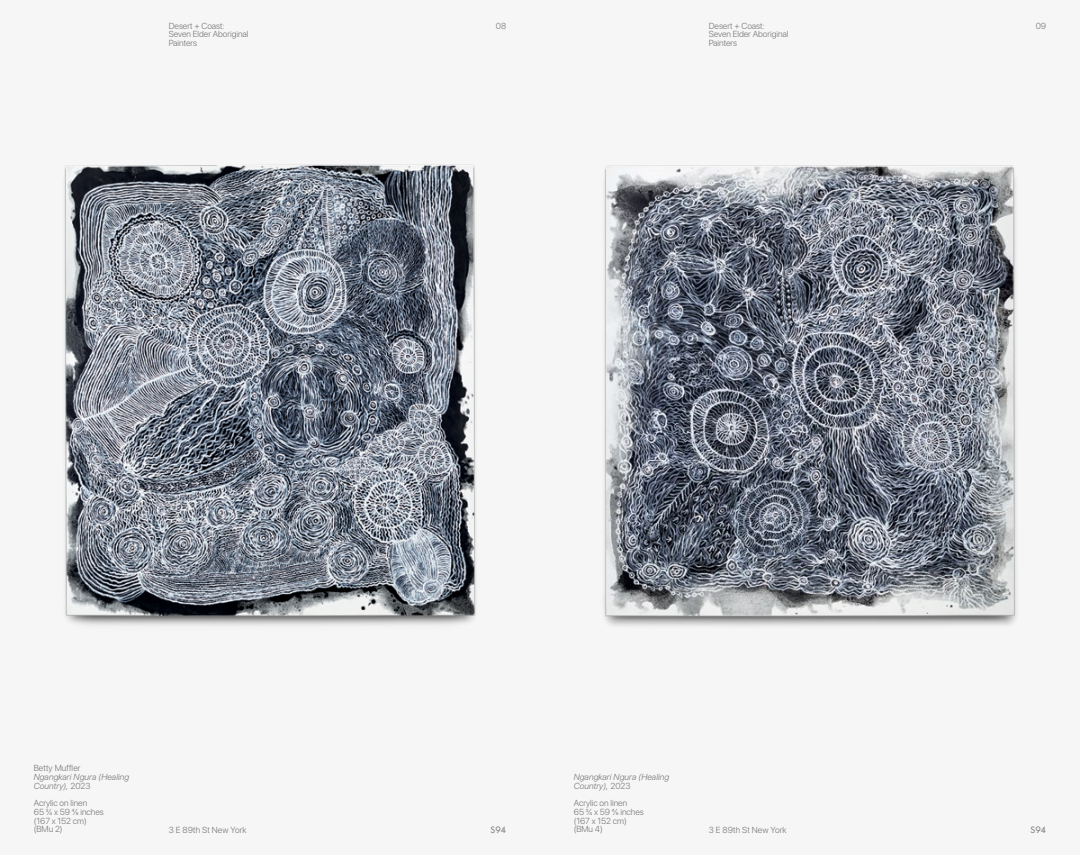
<style>
.page{position:relative;width:1080px;height:855px;background:#f6f6f6}
.page>*{position:absolute;margin:0;border:0;box-sizing:border-box;transform-origin:0 0}
.t1{font:300 8.75px/8.8px "SF Pro Display";color:#77787b}
.t2{font:italic 300 8.75px/8.8px "SF Pro Display";letter-spacing:.01em;color:#77787b}
.t3{font:8.75px "Reply";letter-spacing:-.005em;color:#77787b}
.s1{font-style:normal}
</style>
<div class="page">
<img style="left:64px;top:164px;width:412px;height:462px">
<img style="left:604px;top:165px;width:413px;height:461px">
<p class="t1" style="left:169px;top:21px;width:81px">Desert + Coast:<br>Seven Elder Aboriginal<br>Painters</p>
<p class="t1" style="left:496px;top:21px;width:12px">08</p>
<p class="t1" style="left:1036px;top:21px;width:12px">09</p>
<p class="t1" style="left:709px;top:21px;width:81px">Desert + Coast:<br>Seven Elder Aboriginal<br>Painters</p>
<p class="t1" style="left:34px;top:764px;width:48px">Betty Muffler</p>
<p class="t2" style="left:34px;top:773px;width:97px">Ngangkari Ngura (Healing<br>Country), <span class="s1">2023</span></p>
<p class="t1" style="left:34px;top:799px;width:72px">Acrylic on linen<br>65 ¾ x 59 ⅘ inches (167 x 152 cm) (BMu 2)</p>
<p class="t2" style="left:574px;top:773px;width:97px">Ngangkari Ngura (Healing<br>Country), <span class="s1">2023</span></p>
<p class="t1" style="left:574px;top:799px;width:72px">Acrylic on linen<br>65 ¾ x 59 ⅘ inches (167 x 152 cm) (BMu 4)</p>
<p class="t3" style="left:491px;top:824px;width:17px">S94</p>
<p class="t3" style="left:1031px;top:824px;width:17px">S94</p>
<p class="t1" style="left:169px;top:825px;width:79px">3 E 89th St New York</p>
<p class="t1" style="left:709px;top:825px;width:79px">3 E 89th St New York</p>
</div>
